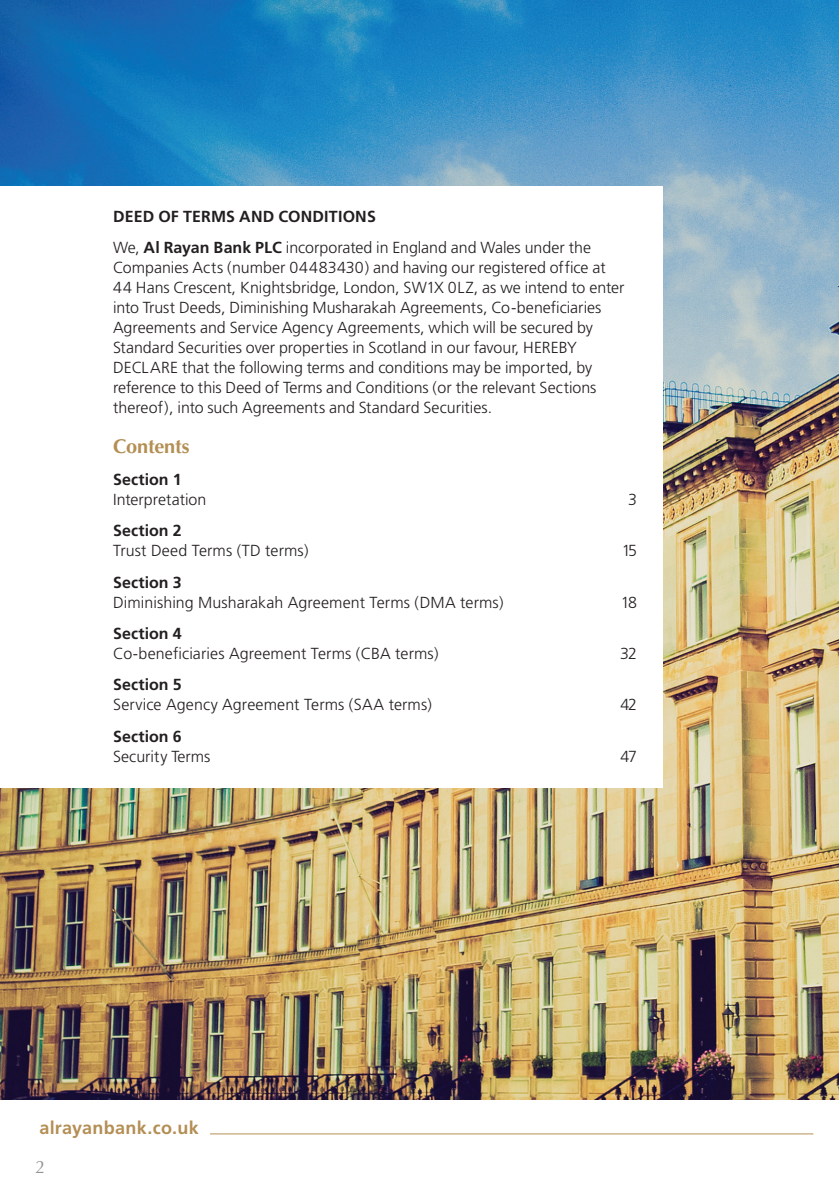
<style>
.page{position:relative;width:839px;height:1192px;background:#fff}
.page>*{position:absolute;margin:0;border:0;box-sizing:border-box;transform-origin:0 0}
.Subhead{font:700 20px "Optima";letter-spacing:-.01em;color:#b48f54}
.t1{font:700 18px "Frutiger";letter-spacing:.015em;color:#b48f54}
.t2{font:18px "Optima";color:#939598}
.Body_Text{font:300 16px/20px "Frutiger";color:#231f20}
.heading_8{font:300 16px/20px "Frutiger";letter-spacing:.005em;color:#231f20}
.Body_Text-2{font:700 16px "Frutiger";letter-spacing:.01em;color:#231f20}
.s1{font-weight:700}
</style>
<div class="page">
<hr style="left:210px;top:1133px;width:603px;height:1px;background:#b48f54">
<img style="left:0;top:0;width:839px;height:1100px">
<div style="left:0;top:187px;width:663px;height:601px;background:#fff"></div>
<p class="Body_Text-2" style="left:113px;top:207px;width:264px">DEED OF TERMS AND CONDITIONS</p>
<p class="Body_Text" style="left:113px;top:238px;width:513px">We, <span class="s1">Al Rayan Bank PLC</span> incorporated in England and Wales under the Companies Acts (number 04483430) and having our registered office at 44 Hans Crescent, Knightsbridge, London, SW1X 0LZ, as we intend to enter into Trust Deeds, Diminishing Musharakah Agreements, Co-beneficiaries Agreements and Service Agency Agreements, which will be secured by Standard Securities over properties in Scotland in our favour, HEREBY DECLARE that the following terms and conditions may be imported, by reference to this Deed of Terms and Conditions (or the relevant Sections thereof), into such Agreements and Standard Securities.</p>
<p class="Subhead" style="left:113px;top:435px;width:78px">Contents</p>
<p class="heading_8" style="left:113px;top:469px;width:95px"><span class="s1">Section 1<br></span>Interpretation</p>
<p class="heading_8" style="left:113px;top:521px;width:197px"><span class="s1">Section 2<br></span>Trust Deed Terms (TD terms)</p>
<p class="heading_8" style="left:113px;top:572px;width:392px"><span class="s1">Section 3<br></span>Diminishing Musharakah Agreement Terms (DMA terms)</p>
<p class="heading_8" style="left:113px;top:623px;width:327px"><span class="s1">Section 4<br></span>Co-beneficiaries Agreement Terms (CBA terms)</p>
<p class="heading_8" style="left:113px;top:675px;width:320px"><span class="s1">Section 5<br></span>Service Agency Agreement Terms (SAA terms)</p>
<p class="heading_8" style="left:113px;top:726px;width:99px"><span class="s1">Section 6<br></span>Security Terms</p>
<p class="heading_8" style="left:628px;top:489px;width:10px">3</p>
<p class="heading_8" style="left:622px;top:541px;width:17px">15</p>
<p class="heading_8" style="left:621px;top:592px;width:18px">18</p>
<p class="heading_8" style="left:620px;top:643px;width:18px">32</p>
<p class="heading_8" style="left:620px;top:695px;width:18px">42</p>
<p class="heading_8" style="left:620px;top:746px;width:18px">47</p>
<p class="t1" style="left:39px;top:1117px;width:161px">alrayanbank.co.uk</p>
<p class="t2" style="left:36px;top:1156px;width:12px">2</p>
</div>
